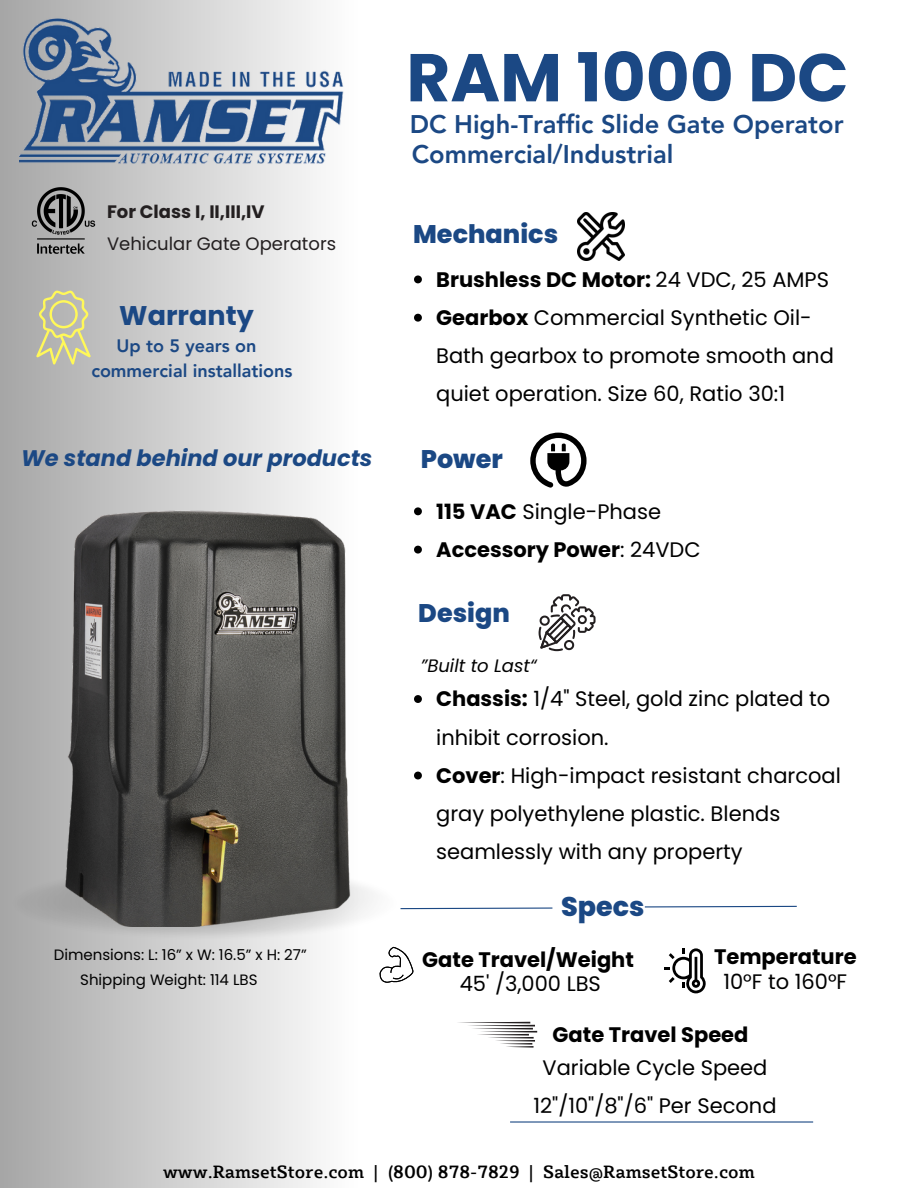
<style>
.page{position:relative;width:918px;height:1188px;background:#fff}
.page>*{position:absolute;margin:0;border:0;box-sizing:border-box;transform-origin:0 0}
.t1{font:700 67.5px "Poppins";color:#1b4884}
.t2{font:700 27px "Poppins";color:#1b4884}
.t3{font:800 27px "Poppins";color:#1b4884}
.t4{font:800 25.5px "Avenir LT Pro";color:#1b4884}
.t5{font:800 25.5px "Poppins";color:#1b4884}
.t6{font:italic 700 22.5px "Poppins";color:#1b4884}
.t7{font:21px/38.2px "Poppins";color:#000}
.t8{font:700 21px "Poppins";color:#000}
.t9{font:500 18px "Sybilla Pro";color:#000}
.t10{font:800 18px "Avenir LT Pro";color:#1b4884}
.t11{font:18px "Poppins";color:#231f20}
.t12{font:700 18px "Poppins";color:#231f20}
.t13{font:italic 18px "Poppins";color:#000}
.t14{font:15px "Poppins";color:#000}
.s1{font-weight:400}
.s2{font-weight:700}
</style>
<div class="page">
<div style="left:0;top:0;width:357px;height:1188px;background:linear-gradient(to right,#a6a6a6,#fefefe)"></div>
<img style="left:11px;top:865px;width:363px;height:76px">
<hr style="left:510px;top:1121px;width:303px;height:2px;background:#1b4884">
<img style="left:20px;top:8px;width:333px;height:172px">
<svg style="left:36px;top:290px;width:54px;height:74px;background:#c6c59e"></svg>
<svg style="left:644px;top:905px;width:153px;height:3px"></svg>
<svg style="left:400px;top:907px;width:153px;height:3px"></svg>
<img style="left:0;top:184px;width:126px;height:74px">
<svg style="left:539px;top:594px;width:57px;height:57px"></svg>
<svg style="left:414px;top:275px;width:8px;height:8px"></svg>
<svg style="left:414px;top:314px;width:8px;height:8px"></svg>
<svg style="left:664px;top:948px;width:42px;height:45px"></svg>
<svg style="left:379px;top:947px;width:35px;height:36px"></svg>
<svg style="left:458px;top:1022px;width:79px;height:26px"></svg>
<img style="left:43px;top:506px;width:328px;height:420px">
<img style="left:578px;top:213px;width:47px;height:47px">
<svg style="left:414px;top:695px;width:8px;height:8px"></svg>
<svg style="left:414px;top:772px;width:8px;height:7px"></svg>
<svg style="left:530px;top:433px;width:56px;height:55px"></svg>
<svg style="left:414px;top:507px;width:8px;height:8px"></svg>
<svg style="left:414px;top:546px;width:8px;height:8px"></svg>
<p class="t1" style="left:406px;top:30px;width:444px">RAM 1000 DC</p>
<p class="t4" style="left:410px;top:114px;width:435px">DC High-Traffic Slide Gate Operator</p>
<p class="t12" style="left:107px;top:199px;width:159px">For Class I, II,III,IV</p>
<p class="t11" style="left:107px;top:231px;width:231px">Vehicular Gate Operators</p>
<p class="t2" style="left:119px;top:297px;width:136px">Warranty</p>
<p class="t10" style="left:117px;top:339px;width:141px">Up to 5 years on</p>
<p class="t10" style="left:91px;top:364px;width:203px">commercial installations</p>
<p class="t6" style="left:21px;top:443px;width:353px">We stand behind our products</p>
<p class="t14" style="left:54px;top:944px;width:254px">Dimensions: L: 16” x W: 16.5” x H: 27”</p>
<p class="t14" style="left:80px;top:969px;width:179px">Shipping Weight: 114 LBS</p>
<p class="t4" style="left:412px;top:143px;width:263px">Commercial/Industrial</p>
<p class="t5" style="left:413px;top:216px;width:147px">Mechanics</p>
<p class="t8" style="left:436px;top:265px;width:394px">Brushless DC Motor: <span class="s1">24 VDC, 25 AMPS</span></p>
<p class="t7" style="left:436px;top:299px;width:399px"><span class="s2">Gearbox</span> Commercial Synthetic Oil-<br>Bath gearbox to promote smooth and quiet operation. Size 60, Ratio 30:1</p>
<p class="t5" style="left:421px;top:442px;width:84px">Power</p>
<p class="t7" style="left:436px;top:492px;width:226px"><span class="s2">115 VAC</span> Single-Phase</p>
<p class="t8" style="left:436px;top:535px;width:266px">Accessory Power<span class="s1">: 24VDC</span></p>
<p class="t5" style="left:418px;top:595px;width:93px">Design</p>
<p class="t13" style="left:420px;top:653px;width:118px">”Built to Last“</p>
<p class="t7" style="left:436px;top:680px;width:396px"><span class="s2">Chassis:</span> 1/4" Steel, gold zinc plated to inhibit corrosion.</p>
<p class="t7" style="left:436px;top:756px;width:406px"><span class="s2">Cover</span>: High-impact resistant charcoal gray polyethylene plastic. Blends seamlessly with any property</p>
<p class="t3" style="left:561px;top:888px;width:85px">Specs</p>
<p class="t8" style="left:422px;top:945px;width:213px">Gate Travel/Weight</p>
<p class="t8" style="left:714px;top:942px;width:144px">Temperature</p>
<p class="t7" style="left:460px;top:965px;width:143px">45' /3,000 LBS</p>
<p class="t7" style="left:723px;top:963px;width:125px">10°F to 160°F</p>
<p class="t8" style="left:553px;top:1020px;width:197px">Gate Travel Speed</p>
<p class="t7" style="left:543px;top:1048px;width:226px">Variable Cycle Speed</p>
<p class="t7" style="left:533px;top:1086px;width:245px">12"/10"/8"/6" Per Second</p>
<p class="t9" style="left:163px;top:1160px;width:593px">www.RamsetStore.com | (800) 878-7829 | Sales@RamsetStore.com</p>
</div>
